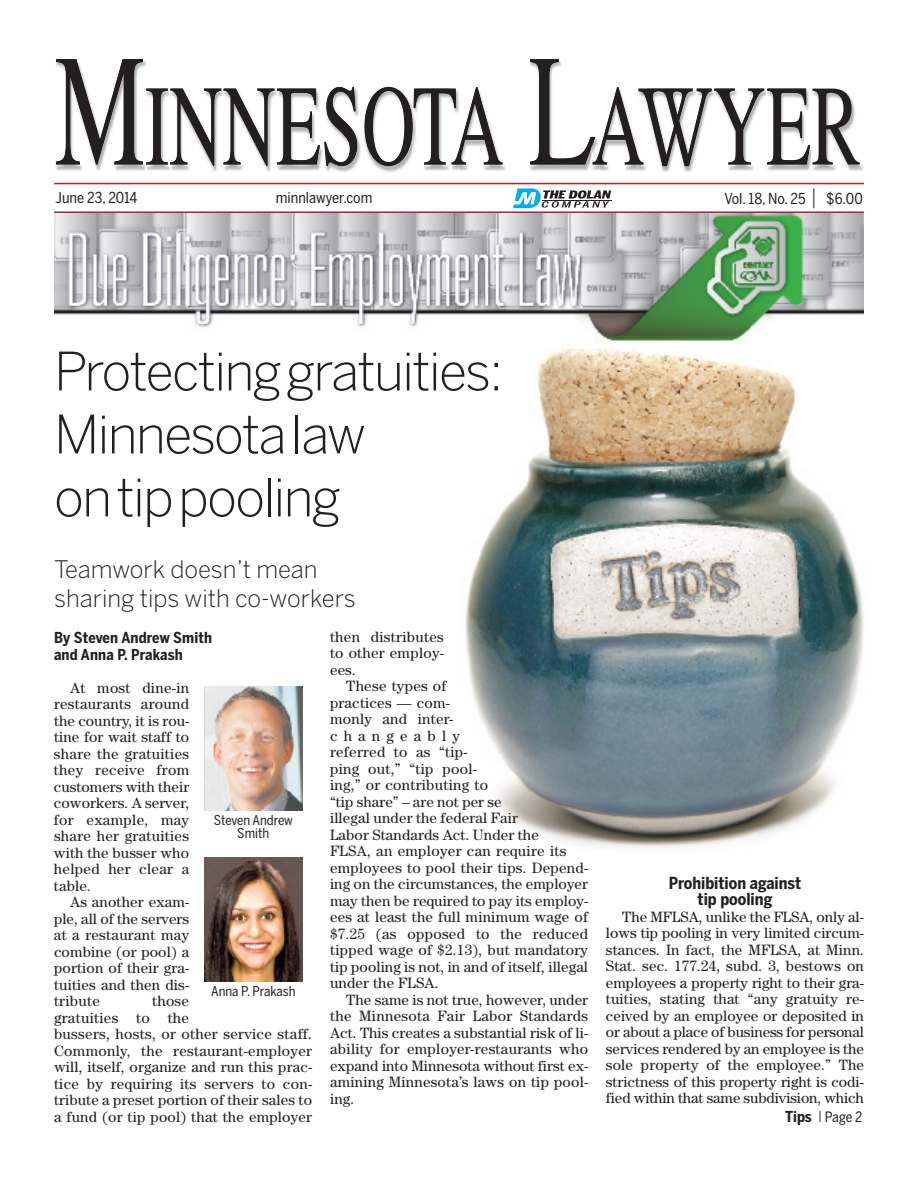
<style>
.page{position:relative;width:918px;height:1188px;background:#fff}
.page>*{position:absolute;margin:0;border:0;box-sizing:border-box;transform-origin:0 0}
.t1{font:300 52.5px/63px "Benton Sans";letter-spacing:-.035em;color:#231f20}
.t2{font:300 24px/28.5px "Benton Sans";color:#231f20}
.t3{font:700 16.5px/16.5px "Benton Sans Cond";color:#231f20;text-align:center}
.t4{font:15px/16.5px "Century";letter-spacing:.015em;color:#231f20;text-align:justify}
.t5{font:15px "Benton Sans Cond";color:#231f20}
.t6{font:700 15px/16.5px "Benton Sans Cond";letter-spacing:.01em;color:#231f20}
.t7{font:14.25px "Benton Sans Cond";color:#231f20}
.t8{font:13.5px/13.5px "Benton Sans Cond";color:#231f20;text-align:center}
.s1{font-family:"Benton Sans";font-weight:300;font-size:21px}
.s2{font-weight:700;font-size:15px}
.s3{font-size:15px;color:#57585a}
</style>
<div class="page">
<img style="left:465px;top:348px;width:399px;height:500px">
<img style="left:54px;top:213px;width:810px;height:128px">
<img style="left:357px;top:91px;width:4px;height:73px">
<svg style="left:56px;top:59px;width:299px;height:113px"></svg>
<img style="left:324px;top:87px;width:33px;height:79px">
<img style="left:323px;top:89px;width:1px;height:81px">
<img style="left:364px;top:117px;width:1px;height:26px">
<svg style="left:365px;top:87px;width:138px;height:85px"></svg>
<img style="left:460px;top:87px;width:43px;height:78px">
<img style="left:450px;top:90px;width:10px;height:80px">
<img style="left:450px;top:89px;width:6px;height:19px">
<img style="left:452px;top:147px;width:8px;height:18px">
<svg style="left:530px;top:59px;width:330px;height:113px"></svg>
<hr style="left:54px;top:183px;width:810px;height:1px;background:#a9233d">
<hr style="left:54px;top:212px;width:810px;height:1px;background:#a9233d">
<svg style="left:513px;top:188px;width:98px;height:20px"></svg>
<hr style="left:542px;top:200px;width:69px;height:1px;background:#231f20">
<img style="left:204px;top:686px;width:99px;height:124px">
<img style="left:204px;top:857px;width:99px;height:124px">
<p class="t5" style="left:56px;top:189px;width:83px">June 23, 2014</p>
<p class="t5" style="left:276px;top:189px;width:98px">minnlawyer.com</p>
<p class="t5" style="left:725px;top:190px;width:140px">Vol. 18, No. 25 <span class="s1">|</span> $6.00</p>
<h1 class="t1" style="left:54px;top:345px;width:451px">Protectinggratuities:<br>Minnesotalaw ontippooling</h1>
<h2 class="t2" style="left:54px;top:558px;width:303px">Teamwork doesn’t mean sharing tips with co-workers</h2>
<p class="t6" style="left:54px;top:630px;width:160px">By Steven Andrew Smith and Anna P. Prakash</p>
<p class="t4" style="left:54px;top:681px;width:137px;text-indent:16px">At most dine-in restaurants around the country, it is rou&shy;tine for wait staff to share the gratuities they receive from customers with their coworkers. A server, for example, may share her gratuities with the busser who helped her clear a table.</p>
<p class="t4" style="left:54px;top:895px;width:137px;text-indent:16px">As another exam&shy;ple, all of the servers at a restaurant may combine (or pool) a portion of their gra&shy;tuities and then dis&shy;tribute</p>
<p class="t8" style="left:214px;top:813px;width:81px">Steven Andrew<br>Smith</p>
<p class="t8" style="left:211px;top:984px;width:86px">Anna P. Prakash</p>
<p class="t4" style="left:54px;top:994px;width:260px;text-align:left;text-indent:98px">those<br>gratuities to the<br>bussers, hosts, or other service staff.<br>Commonly, the restaurant-employer will, itself, organize and run this prac&shy;tice by requiring its servers to con&shy;tribute a preset portion of their sales to a fund (or tip pool) that the employer</p>
<p class="t4" style="left:330px;top:630px;width:115px">then distributes to other employ&shy;ees.</p>
<p class="t4" style="left:330px;top:679px;width:260px;text-align:left;text-indent:16px">These types of<br>practices — com-<br>monly and inter-<br>changeably<br>referred to as “tip-<br>ping out,” “tip pool-<br>ing,” or contributing to<br>“tip share” – are not per se<br>illegal under the federal Fair<br>Labor Standards Act. Under the<br>FLSA, an employer can require its employees to pool their tips. Depend&shy;ing on the circumstances, the employer may then be required to pay its employ&shy;ees at least the full minimum wage of $7.25 (as opposed to the reduced tipped wage of $2.13), but mandatory tip pooling is not, in and of itself, illegal under the FLSA.</p>
<p class="t4" style="left:330px;top:993px;width:260px;text-indent:16px">The same is not true, however, under the Minnesota Fair Labor Standards Act. This creates a substantial risk of li&shy;ability for employer-restaurants who expand into Minnesota without first ex&shy;amining Minnesota’s laws on tip pool&shy;ing.</p>
<p class="t3" style="left:669px;top:875px;width:134px">Prohibition against tip pooling</p>
<p class="t4" style="left:606px;top:910px;width:260px;text-indent:16px">The MFLSA, unlike the FLSA, only al&shy;lows tip pooling in very limited circum&shy;stances. In fact, the MFLSA, at Minn.<br>Stat. sec. 177.24, subd. 3, bestows on employees a property right to their gra&shy;tuities, stating that “any gratuity re&shy;ceived by an employee or deposited in or about a place of business for personal services rendered by an employee is the sole property of the employee.” The strictness of this property right is codi&shy;fied within that same subdivision, which</p>
<p class="t7" style="left:785px;top:1109px;width:79px"><span class="s2">Tips</span> <span class="s3">l</span> Page 2</p>
</div>
